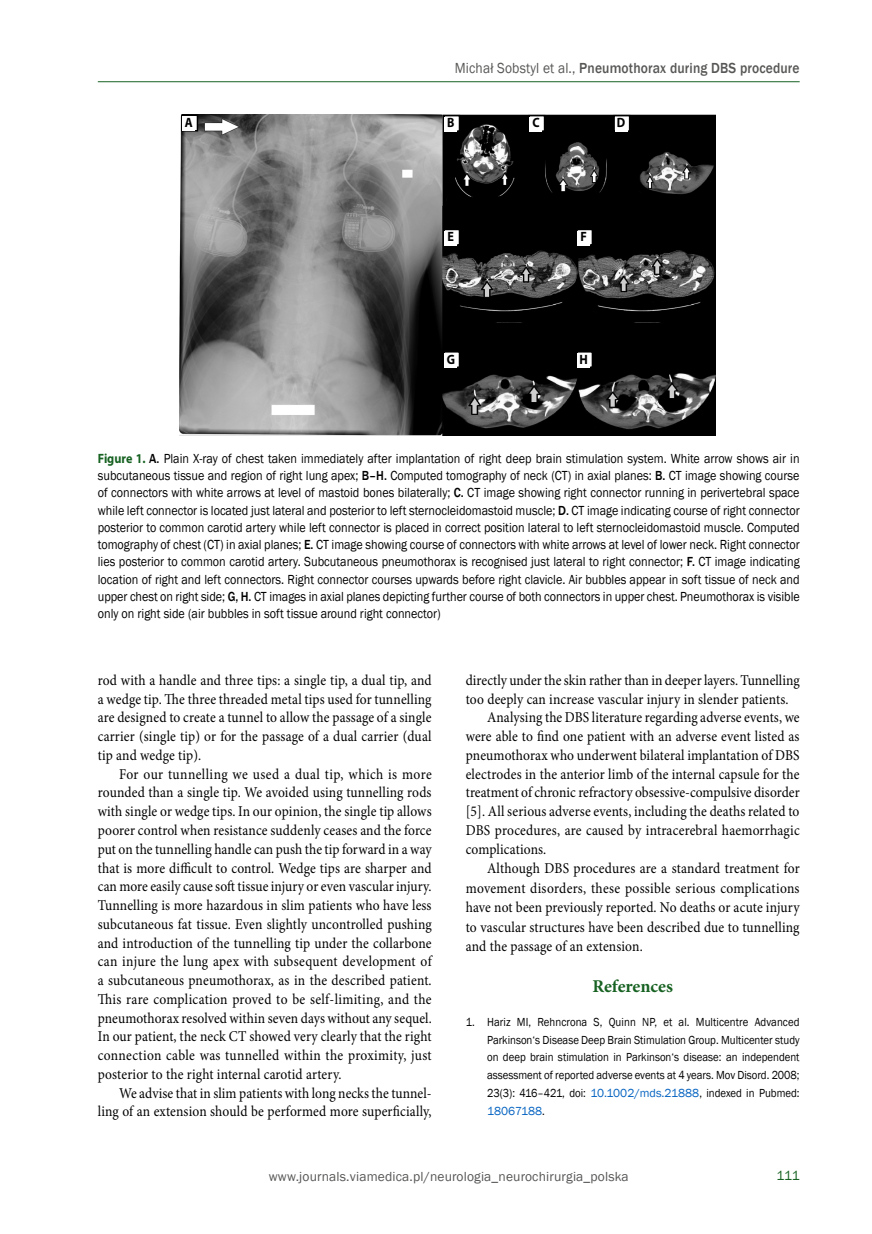
<style>
.page{position:relative;width:872px;height:1234px;background:#fff}
.page>*{position:absolute;margin:0;border:0;box-sizing:border-box;transform-origin:0 0}
.t1{font:700 18px "Minion Pro";letter-spacing:-.005em;color:#176222}
.t2{font:15px/18.8px "Minion Pro";letter-spacing:.01em;color:#000;text-align:justify;scale:.9 1}
.t3{font:500 15px "Franklin Gothic";letter-spacing:.01em;color:#575756;scale:.9 1}
.t4{font:13.5px/17.2px "Franklin Gothic";color:#000;text-align:justify;scale:.9 1}
.t5{font:13.5px "Franklin Gothic";letter-spacing:.01em;color:#575756}
.t6{font:700 13.5px "Myriad Pro";color:#000;scale:.9 1}
.t7{font:13.5px "Franklin Gothic";color:#176222}
.t8{font:12px/17.9px "Franklin Gothic";color:#000;text-align:justify;scale:.9 1}
.s1{font-weight:400}
.s2{font-family:"Myriad Pro";font-weight:700;color:#176222}
.s3{font-weight:500}
.s4{color:#0563c1}
</style>
<div class="page">
<hr style="left:98px;top:81px;width:701px;height:1px;background:#176222">
<img style="left:180px;top:115px;width:535px;height:320px">
<div style="left:181px;top:114px;width:17px;height:17px;border:2px solid #000"></div>
<div style="left:183px;top:117px;width:12px;height:14px;background:#fff"></div>
<div style="left:443px;top:115px;width:17px;height:17px;border:2px solid #000"></div>
<div style="left:445px;top:117px;width:12px;height:14px;background:#fff"></div>
<div style="left:528px;top:115px;width:17px;height:17px;border:2px solid #000"></div>
<div style="left:530px;top:117px;width:12px;height:14px;background:#fff"></div>
<div style="left:613px;top:115px;width:17px;height:17px;border:2px solid #000"></div>
<div style="left:615px;top:117px;width:12px;height:14px;background:#fff"></div>
<div style="left:443px;top:229px;width:17px;height:17px;border:2px solid #000"></div>
<div style="left:445px;top:231px;width:12px;height:14px;background:#fff"></div>
<div style="left:576px;top:229px;width:17px;height:17px;border:2px solid #000"></div>
<div style="left:577px;top:231px;width:13px;height:14px;background:#fff"></div>
<div style="left:443px;top:351px;width:17px;height:17px;border:2px solid #000"></div>
<div style="left:445px;top:353px;width:12px;height:14px;background:#fff"></div>
<div style="left:576px;top:351px;width:17px;height:17px;border:2px solid #000"></div>
<div style="left:577px;top:353px;width:13px;height:14px;background:#fff"></div>
<p class="t3" style="left:455px;top:59px;width:385px"><span class="s1">Michał Sobstyl et al.,</span> Pneumothorax during DBS procedure</p>
<p class="t6" style="left:185px;top:115px;width:10px">A</p>
<p class="t6" style="left:447px;top:115px;width:10px">B</p>
<p class="t6" style="left:532px;top:115px;width:10px">C</p>
<p class="t6" style="left:617px;top:115px;width:11px">D</p>
<p class="t6" style="left:447px;top:229px;width:9px">E</p>
<p class="t6" style="left:580px;top:229px;width:9px">F</p>
<p class="t6" style="left:447px;top:351px;width:11px">G</p>
<p class="t6" style="left:579px;top:351px;width:11px">H</p>
<p class="t4" style="left:98px;top:450px;width:781px"><span class="s2">Figure 1.</span> <span class="s3">A.</span> Plain X-ray of chest taken immediately after implantation of right deep brain stimulation system. White arrow shows air in subcutaneous tissue and region of right lung apex; <span class="s3">B–H.</span> Computed tomography of neck (CT) in axial planes: <span class="s3">B.</span> CT image showing course of connectors with white arrows at level of mastoid bones bilaterally; <span class="s3">C.</span> CT image showing right connector running in perivertebral space while left connector is located just lateral and posterior to left sternocleidomastoid muscle; <span class="s3">D.</span> CT image indicating course of right connector posterior to common carotid artery while left connector is placed in correct position lateral to left sternocleidomastoid muscle. Computed tomography of chest (CT) in axial planes; <span class="s3">E.</span> CT image showing course of connectors with white arrows at level of lower neck. Right connector lies posterior to common carotid artery. Subcutaneous pneumothorax is recognised just lateral to right connector; <span class="s3">F.</span> CT image indicating location of right and left connectors. Right connector courses upwards before right clavicle. Air bubbles appear in soft tissue of neck and upper chest on right side; <span class="s3">G, H.</span> CT images in axial planes depicting further course of both connectors in upper chest. Pneumothorax is visible only on right side (air bubbles in soft tissue around right connector)</p>
<p class="t2" style="left:98px;top:670px;width:372px">rod with a handle and three tips: a single tip, a dual tip, and a wedge tip. The three threaded metal tips used for tunnelling are designed to create a tunnel to allow the passage of a single carrier (single tip) or for the passage of a dual carrier (dual tip and wedge tip).</p>
<p class="t2" style="left:98px;top:764px;width:372px;text-indent:21px">For our tunnelling we used a dual tip, which is more rounded than a single tip. We avoided using tunnelling rods with single or wedge tips. In our opinion, the single tip allows poorer control when resistance suddenly ceases and the force put on the tunnelling handle can push the tip forward in a way that is more difficult to control. Wedge tips are sharper and can more easily cause soft tissue injury or even vascular injury.<br>Tunnelling is more hazardous in slim patients who have less subcutaneous fat tissue. Even slightly uncontrolled pushing and introduction of the tunnelling tip under the collarbone can injure the lung apex with subsequent development of a subcutaneous pneumothorax, as in the described patient.<br>This rare complication proved to be self-limiting, and the pneumothorax resolved within seven days without any sequel.<br>In our patient, the neck CT showed very clearly that the right connection cable was tunnelled within the proximity, just posterior to the right internal carotid artery.</p>
<p class="t2" style="left:98px;top:1083px;width:372px;text-align:right">We advise that in slim patients with long necks the tunnel&shy;ling of an extension should be performed more superficially,</p>
<p class="t2" style="left:466px;top:670px;width:372px">directly under the skin rather than in deeper layers. Tunnelling</p>
<p class="t2" style="left:466px;top:689px;width:360px">too deeply can increase vascular injury in slender patients.</p>
<p class="t2" style="left:487px;top:708px;width:349px">Analysing the DBS literature regarding adverse events, we</p>
<p class="t2" style="left:466px;top:727px;width:372px">were able to find one patient with an adverse event listed as</p>
<p class="t2" style="left:466px;top:745px;width:372px">pneumothorax who underwent bilateral implantation of DBS</p>
<p class="t2" style="left:466px;top:764px;width:372px">electrodes in the anterior limb of the internal capsule for the</p>
<p class="t2" style="left:466px;top:783px;width:372px">treatment of chronic refractory obsessive-compulsive disorder</p>
<p class="t2" style="left:466px;top:802px;width:372px">[5]. All serious adverse events, including the deaths related to</p>
<p class="t2" style="left:466px;top:820px;width:372px">DBS procedures, are caused by intracerebral haemorrhagic</p>
<p class="t2" style="left:466px;top:839px;width:91px">complications.</p>
<p class="t2" style="left:487px;top:858px;width:349px">Although DBS procedures are a standard treatment for</p>
<p class="t2" style="left:466px;top:878px;width:372px">movement disorders, these possible serious complications</p>
<p class="t2" style="left:466px;top:897px;width:372px">have not been previously reported. No deaths or acute injury</p>
<p class="t2" style="left:466px;top:917px;width:372px">to vascular structures have been described due to tunnelling</p>
<p class="t2" style="left:466px;top:936px;width:198px">and the passage of an extension.</p>
<p class="t1" style="left:592px;top:973px;width:82px">References</p>
<p class="t8" style="left:487px;top:1012px;width:349px;text-indent:-21px">1. Hariz MI, Rehncrona S, Quinn NP, et al. Multicentre Advanced Parkinson‘s Disease Deep Brain Stimulation Group. Multicenter study on deep brain stimulation in Parkinson‘s disease: an independent assessment of reported adverse events at 4 years. Mov Disord. 2008; 23(3): 416–421, doi: <span class="s4">10.1002/mds.21888</span>, indexed in Pubmed:<br><span class="s4">18067188</span>.</p>
<p class="t5" style="left:269px;top:1168px;width:361px">www.journals.viamedica.pl/neurologia_neurochirurgia_polska</p>
<p class="t7" style="left:776px;top:1166px;width:25px">111</p>
</div>
